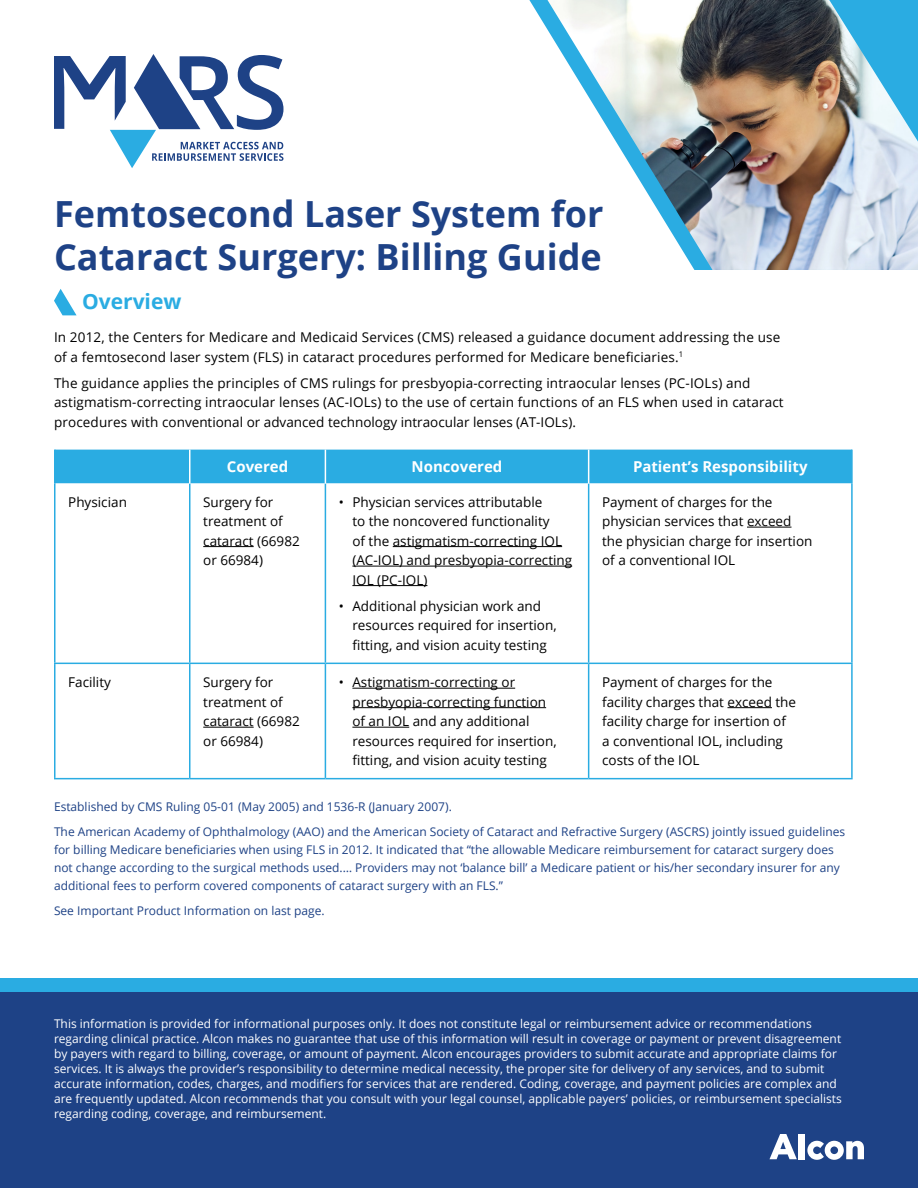
<style>
.page{position:relative;width:918px;height:1188px;background:#fff}
.page>*{position:absolute;margin:0;border:0;box-sizing:border-box;transform-origin:0 0}
.t1{font:700 36px/43.2px "Open Sans";color:#1e4286}
.t2{font:700 21px "Open Sans";color:#2aace2}
.t3{font:700 15px "Open Sans";color:#fff}
.t4{font:13.5px/19.5px "Open Sans";color:#000}
.t5{font:12px/15px "Open Sans";color:#fff}
.t6{font:12px/18px "Open Sans";color:#1e4286}
</style>
<div class="page">
<div style="left:0;top:978px;width:918px;height:210px;background:#1e4286"></div>
<svg style="left:54px;top:54px;width:230px;height:114px"></svg>
<img style="left:547px;top:0;width:371px;height:270px">
<div style="left:56px;top:450px;width:795px;height:34px;background:#2aace2"></div>
<svg style="left:56px;top:484px;width:795px;height:294px"></svg>
<hr style="left:54px;top:484px;width:2px;height:179px;background:#2aace2">
<hr style="left:189px;top:484px;width:1px;height:179px;background:#2aace2">
<hr style="left:325px;top:484px;width:1px;height:179px;background:#2aace2">
<hr style="left:588px;top:484px;width:1px;height:179px;background:#2aace2">
<hr style="left:851px;top:484px;width:2px;height:179px;background:#2aace2">
<hr style="left:54px;top:663px;width:136px;height:1px;background:#2aace2">
<hr style="left:54px;top:664px;width:2px;height:114px;background:#2aace2">
<hr style="left:190px;top:663px;width:135px;height:1px;background:#2aace2">
<hr style="left:189px;top:664px;width:1px;height:114px;background:#2aace2">
<hr style="left:325px;top:663px;width:264px;height:1px;background:#2aace2">
<hr style="left:325px;top:664px;width:1px;height:114px;background:#2aace2">
<hr style="left:589px;top:663px;width:264px;height:1px;background:#2aace2">
<hr style="left:588px;top:664px;width:1px;height:114px;background:#2aace2">
<hr style="left:851px;top:664px;width:2px;height:114px;background:#2aace2">
<hr style="left:54px;top:778px;width:136px;height:1px;background:#2aace2">
<hr style="left:190px;top:778px;width:135px;height:1px;background:#2aace2">
<hr style="left:325px;top:778px;width:264px;height:1px;background:#2aace2">
<hr style="left:589px;top:778px;width:264px;height:1px;background:#2aace2">
<hr style="left:189px;top:450px;width:1px;height:34px;background:#fff">
<hr style="left:325px;top:450px;width:1px;height:34px;background:#fff">
<hr style="left:588px;top:450px;width:1px;height:34px;background:#fff">
<hr style="left:54px;top:450px;width:2px;height:34px;background:#2aace2">
<hr style="left:851px;top:450px;width:2px;height:34px;background:#2aace2">
<hr style="left:203px;top:546px;width:51px;height:1px;background:#000">
<hr style="left:393px;top:546px;width:169px;height:1px;background:#000">
<hr style="left:352px;top:566px;width:220px;height:1px;background:#000">
<hr style="left:352px;top:585px;width:75px;height:1px;background:#000">
<hr style="left:747px;top:527px;width:44px;height:1px;background:#000">
<hr style="left:203px;top:727px;width:51px;height:1px;background:#000">
<hr style="left:352px;top:688px;width:163px;height:1px;background:#000">
<hr style="left:352px;top:707px;width:194px;height:1px;background:#000">
<hr style="left:352px;top:727px;width:57px;height:1px;background:#000">
<hr style="left:727px;top:707px;width:45px;height:1px;background:#000">
<svg style="left:807px;top:1141px;width:57px;height:19px"></svg>
<svg style="left:770px;top:1134px;width:27px;height:25px"></svg>
<div style="left:799px;top:1134px;width:6px;height:25px;background:#fff"></div>
<div style="left:0;top:978px;width:918px;height:14px;background:#2aace2"></div>
<svg style="left:54px;top:289px;width:23px;height:26px"></svg>
<h1 class="t1" style="left:54px;top:192px;width:551px">Femtosecond Laser System for<br>Cataract Surgery: Billing Guide</h1>
<h2 class="t2" style="left:82px;top:287px;width:101px">Overview</h2>
<p class="t4" style="left:54px;top:327px;width:728px">In 2012, the Centers for Medicare and Medicaid Services (CMS) released a guidance document addressing the use of a femtosecond laser system (FLS) in cataract procedures performed for Medicare beneficiaries.<sup>1</sup></p>
<p class="t4" style="left:54px;top:373px;width:731px">The guidance applies the principles of CMS rulings for presbyopia-correcting intraocular lenses (PC-IOLs) and astigmatism-correcting intraocular lenses (AC-IOLs) to the use of certain functions of an FLS when used in cataract procedures with conventional or advanced technology intraocular lenses (AT-IOLs).</p>
<p class="t3" style="left:227px;top:456px;width:63px">Covered</p>
<p class="t3" style="left:412px;top:456px;width:92px">Noncovered</p>
<p class="t3" style="left:633px;top:456px;width:176px">Patient’s Responsibility</p>
<p class="t4" style="left:68px;top:492px;width:60px">Physician</p>
<p class="t4" style="left:203px;top:492px;width:98px">Surgery for treatment of cataract (66982 or 66984)</p>
<p class="t4" style="left:352px;top:492px;width:221px;text-indent:-14px">• Physician services attributable<br>to the noncovered functionality<br>of the astigmatism-correcting IOL (AC-IOL) and presbyopia-correcting<br>IOL (PC-IOL)</p>
<p class="t4" style="left:352px;top:596px;width:206px;text-indent:-14px">• Additional physician work and resources required for insertion, fitting, and vision acuity testing</p>
<p class="t4" style="left:602px;top:492px;width:212px">Payment of charges for the physician services that exceed the physician charge for insertion of a conventional IOL</p>
<p class="t4" style="left:68px;top:672px;width:44px">Facility</p>
<p class="t4" style="left:203px;top:672px;width:98px">Surgery for treatment of cataract (66982 or 66984)</p>
<p class="t4" style="left:352px;top:672px;width:206px;text-indent:-14px">• Astigmatism-correcting or presbyopia-correcting function of an IOL and any additional resources required for insertion, fitting, and vision acuity testing</p>
<p class="t4" style="left:602px;top:672px;width:195px">Payment of charges for the facility charges that exceed the facility charge for insertion of a conventional IOL, including costs of the IOL</p>
<p class="t6" style="left:54px;top:794px;width:793px;line-height:24.8px">Established by CMS Ruling 05-01 (May 2005) and 1536-R (January 2007).<br>The American Academy of Ophthalmology (AAO) and the American Society of Cataract and Refractive Surgery (ASCRS) jointly issued guidelines</p>
<p class="t6" style="left:54px;top:840px;width:787px">for billing Medicare beneficiaries when using FLS in 2012. It indicated that “the allowable Medicare reimbursement for cataract surgery does not change according to the surgical methods used.… Providers may not ‘balance bill’ a Medicare patient or his/her secondary insurer for any additional fees to perform covered components of cataract surgery with an FLS.”</p>
<p class="t6" style="left:54px;top:901px;width:272px">See Important Product Information on last page.</p>
<p class="t5" style="left:54px;top:1016px;width:789px">This information is provided for informational purposes only. It does not constitute legal or reimbursement advice or recommendations regarding clinical practice. Alcon makes no guarantee that use of this information will result in coverage or payment or prevent disagreement by payers with regard to billing, coverage, or amount of payment. Alcon encourages providers to submit accurate and appropriate claims for services. It is always the provider’s responsibility to determine medical necessity, the proper site for delivery of any services, and to submit accurate information, codes, charges, and modifiers for services that are rendered. Coding, coverage, and payment policies are complex and are frequently updated. Alcon recommends that you consult with your legal counsel, applicable payers’ policies, or reimbursement specialists regarding coding, coverage, and reimbursement.</p>
</div>
